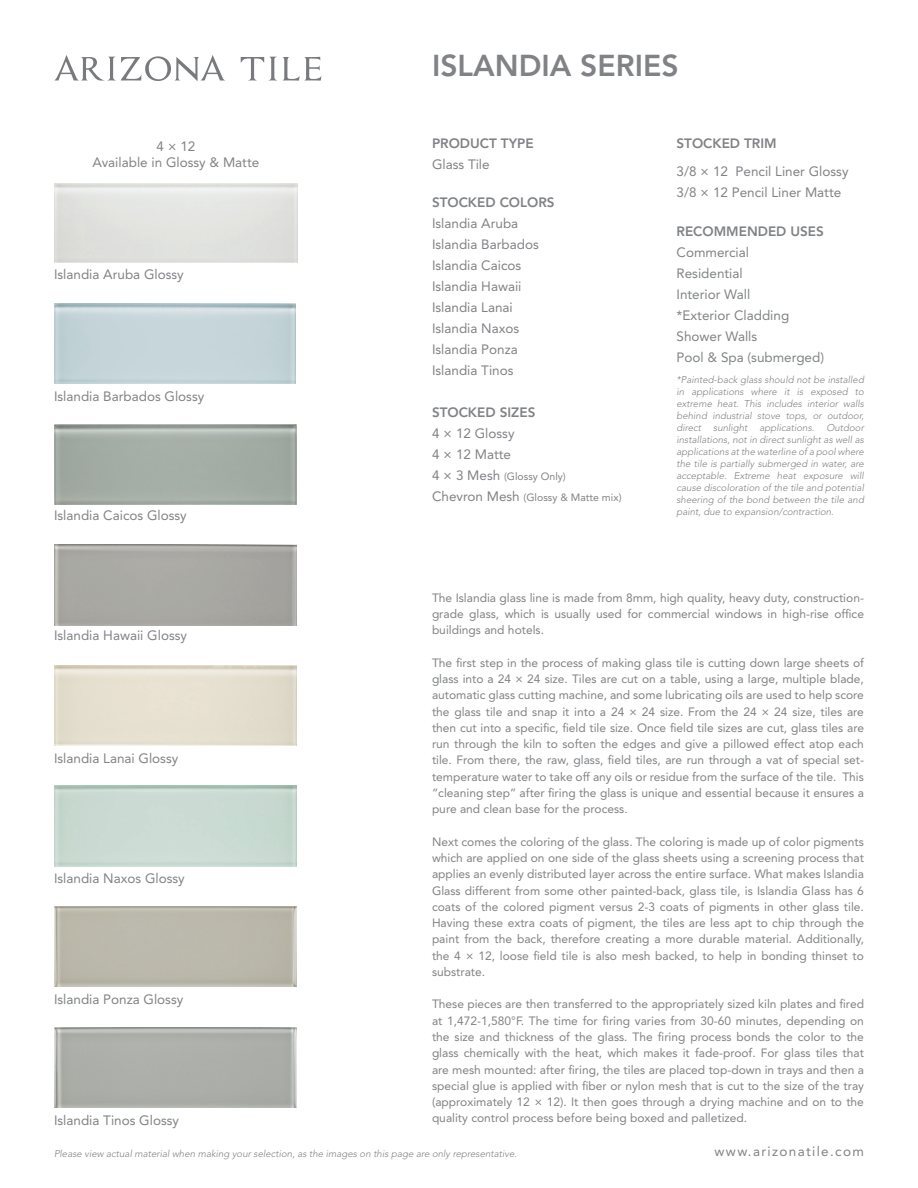
<style>
.page{position:relative;width:918px;height:1188px;background:#fff}
.page>*{position:absolute;margin:0;border:0;box-sizing:border-box;transform-origin:0 0}
.t1{font:800 30px "Avenir LT Std";color:#808285}
.t2{font:13.5px/21px "Avenir LT Std";color:#808285}
.t3{font:13.5px/21px "Avenir LT Std";color:#808385}
.t4{font:800 13.5px "Avenir LT Std";color:#808285}
.t5{font:13.5px "Avenir LT Std";letter-spacing:.1em;color:#808285}
.t6{font:12px/16.2px "Avenir LT Std";color:#808285;text-align:justify}
.t7{font:10.5px/21px "Avenir LT Std";color:#808285}
.t8{font:italic 300 9.75px/12px "Avenir LT Std";color:#808285;text-align:justify}
.s1{font-size:13.5px}
</style>
<div class="page">
<svg style="left:54px;top:55px;width:172px;height:26px"></svg>
<svg style="left:241px;top:57px;width:81px;height:24px"></svg>
<img style="left:54px;top:304px;width:242px;height:79px">
<img style="left:54px;top:424px;width:243px;height:80px">
<img style="left:54px;top:545px;width:243px;height:80px">
<img style="left:54px;top:665px;width:243px;height:81px">
<img style="left:54px;top:786px;width:243px;height:80px">
<img style="left:54px;top:1027px;width:243px;height:80px">
<img style="left:54px;top:907px;width:243px;height:80px">
<p class="t2" style="left:93px;top:138px;width:168px;line-height:16.5px;text-align:center">4 × 12<br>Available in Glossy &amp; Matte</p>
<p class="t2" style="left:54px;top:264px;width:131px">Islandia Aruba Glossy</p>
<p class="t2" style="left:54px;top:386px;width:152px">Islandia Barbados Glossy</p>
<p class="t2" style="left:54px;top:505px;width:134px">Islandia Caicos Glossy</p>
<p class="t2" style="left:54px;top:625px;width:135px">Islandia Hawaii Glossy</p>
<p class="t2" style="left:54px;top:748px;width:126px">Islandia Lanai Glossy</p>
<p class="t2" style="left:54px;top:868px;width:132px">Islandia Naxos Glossy</p>
<p class="t2" style="left:54px;top:989px;width:131px">Islandia Ponza Glossy</p>
<p class="t2" style="left:54px;top:1110px;width:127px">Islandia Tinos Glossy</p>
<h1 class="t1" style="left:432px;top:48px;width:248px">ISLANDIA SERIES</h1>
<p class="t4" style="left:432px;top:136px;width:103px">PRODUCT TYPE</p>
<p class="t2" style="left:432px;top:154px;width:59px">Glass Tile</p>
<p class="t4" style="left:432px;top:194px;width:124px">STOCKED COLORS</p>
<p class="t2" style="left:432px;top:213px;width:108px">Islandia Aruba<br>Islandia Barbados<br>Islandia Caicos<br>Islandia Hawaii<br>Islandia Lanai<br>Islandia Naxos<br>Islandia Ponza<br>Islandia Tinos</p>
<p class="t4" style="left:432px;top:404px;width:105px">STOCKED SIZES</p>
<p class="t2" style="left:432px;top:423px;width:84px">4 × 12 Glossy<br>4 × 12 Matte</p>
<p class="t7" style="left:432px;top:466px;width:191px"><span class="s1">4 × 3 Mesh</span> (Glossy Only)<br><span class="s1">Chevron Mesh</span> (Glossy &amp; Matte mix)</p>
<p class="t4" style="left:677px;top:136px;width:102px">STOCKED TRIM</p>
<p class="t2" style="left:677px;top:161px;width:174px">3/8 × 12 Pencil Liner Glossy<br>3/8 × 12 Pencil Liner Matte</p>
<p class="t4" style="left:677px;top:223px;width:149px">RECOMMENDED USES</p>
<p class="t3" style="left:677px;top:242px;width:149px">Commercial<br>Residential<br>Interior Wall<br>*Exterior Cladding<br>Shower Walls<br>Pool &amp; Spa (submerged)</p>
<p class="t8" style="left:677px;top:374px;width:189px">*Painted-back glass should not be installed in applications where it is exposed to extreme heat. This includes interior walls behind industrial stove tops, or outdoor, direct sunlight applications. Outdoor installations, not in direct sunlight as well as applications at the waterline of a pool where the tile is partially submerged in water, are acceptable. Extreme heat exposure will cause discoloration of the tile and potential sheering of the bond between the tile and paint, due to expansion/contraction.</p>
<p class="t6" style="left:432px;top:589px;width:434px">The Islandia glass line is made from 8mm, high quality, heavy duty, construction&shy;grade glass, which is usually used for commercial windows in high-rise office buildings and hotels.</p>
<p class="t6" style="left:432px;top:655px;width:434px">The first step in the process of making glass tile is cutting down large sheets of glass into a 24 × 24 size. Tiles are cut on a table, using a large, multiple blade, automatic glass cutting machine, and some lubricating oils are used to help score the glass tile and snap it into a 24 × 24 size. From the 24 × 24 size, tiles are then cut into a specific, field tile size. Once field tile sizes are cut, glass tiles are run through the kiln to soften the edges and give a pillowed effect atop each tile. From there, the raw, glass, field tiles, are run through a vat of special set&shy;temperature water to take off any oils or residue from the surface of the tile. This “cleaning step” after firing the glass is unique and essential because it ensures a pure and clean base for the process.</p>
<p class="t6" style="left:432px;top:834px;width:434px">Next comes the coloring of the glass. The coloring is made up of color pigments which are applied on one side of the glass sheets using a screening process that applies an evenly distributed layer across the entire surface. What makes Islandia Glass different from some other painted-back, glass tile, is Islandia Glass has 6 coats of the colored pigment versus 2-3 coats of pigments in other glass tile.<br>Having these extra coats of pigment, the tiles are less apt to chip through the paint from the back, therefore creating a more durable material. Additionally, the 4 × 12, loose field tile is also mesh backed, to help in bonding thinset to substrate.</p>
<p class="t6" style="left:432px;top:996px;width:434px">These pieces are then transferred to the appropriately sized kiln plates and fired at 1,472-1,580°F. The time for firing varies from 30-60 minutes, depending on the size and thickness of the glass. The firing process bonds the color to the glass chemically with the heat, which makes it fade-proof. For glass tiles that are mesh mounted: after firing, the tiles are placed top-down in trays and then a special glue is applied with fiber or nylon mesh that is cut to the size of the tray (approximately 12 × 12). It then goes through a drying machine and on to the quality control process before being boxed and palletized.</p>
<p class="t8" style="left:54px;top:1147px;width:464px">Please view actual material when making your selection, as the images on this page are only representative.</p>
<p class="t5" style="left:715px;top:1144px;width:151px">www.arizonatile.com</p>
</div>
